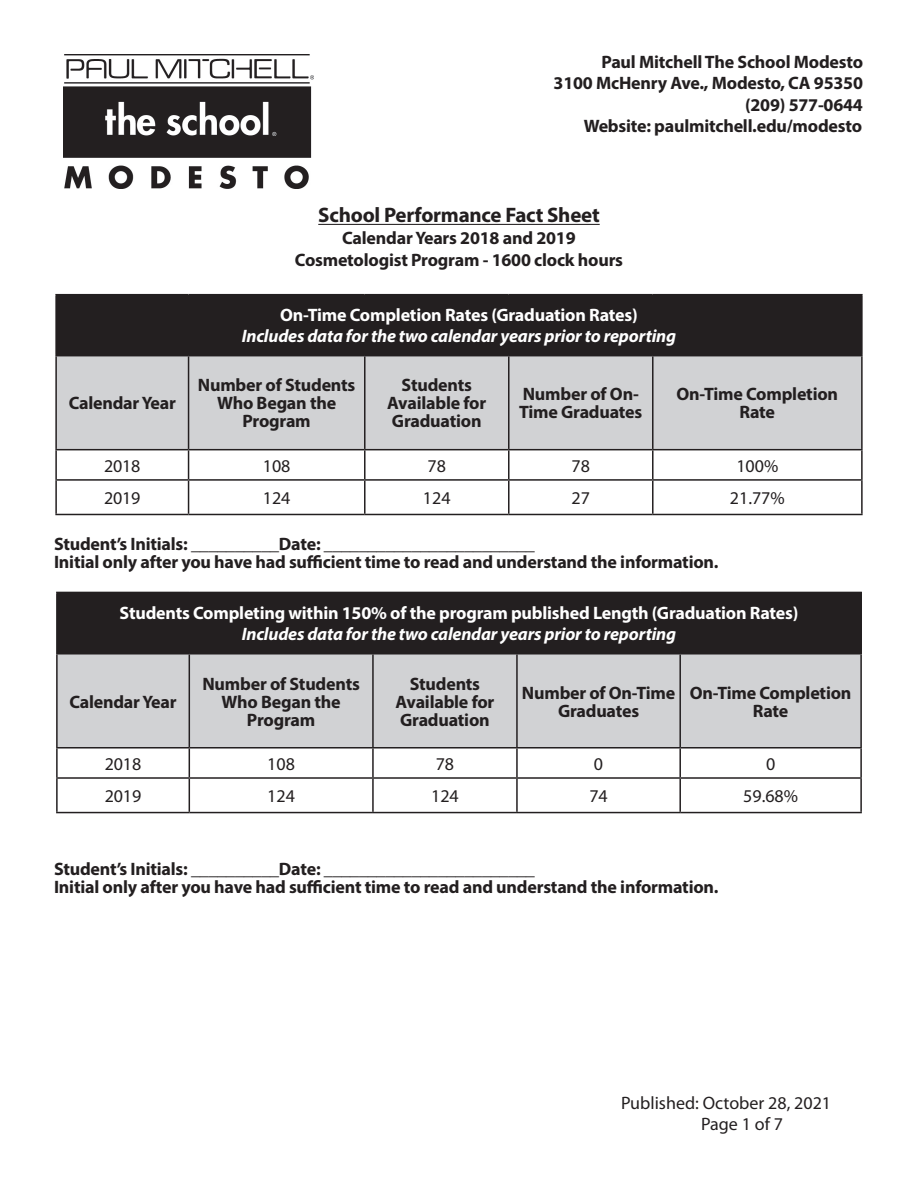
<style>
.page{position:relative;width:918px;height:1188px;background:#fff}
.page>*{position:absolute;margin:0;border:0;box-sizing:border-box;transform-origin:0 0}
.t1{font:700 21px "Myriad Pro";letter-spacing:-.01em;color:#231f20}
.t2{font:700 18px/18px "Myriad Pro";letter-spacing:-.01em;color:#231f20;text-align:center}
.t3{font:700 18px "Myriad Pro";letter-spacing:-.01em;color:#fff}
.t4{font:italic 700 18px "Myriad Pro";letter-spacing:-.01em;color:#fff}
.t5{font:18px/21.6px "Myriad Pro";color:#231f20}
</style>
<div class="page">
<hr style="left:318px;top:224px;width:282px;height:1px;background:#231f20">
<div style="left:56px;top:295px;width:806px;height:61px;background:#231f20"></div>
<div style="left:57px;top:356px;width:804px;height:93px;background:#d1d2d4"></div>
<hr style="left:55px;top:294px;width:134px;height:1px;background:#231f20">
<hr style="left:55px;top:295px;width:2px;height:60px;background:#231f20">
<hr style="left:189px;top:294px;width:176px;height:1px;background:#231f20">
<hr style="left:365px;top:294px;width:144px;height:1px;background:#231f20">
<hr style="left:509px;top:294px;width:144px;height:1px;background:#231f20">
<hr style="left:653px;top:294px;width:210px;height:1px;background:#231f20">
<hr style="left:861px;top:295px;width:2px;height:60px;background:#231f20">
<hr style="left:55px;top:355px;width:134px;height:1px;background:#231f20">
<hr style="left:55px;top:356px;width:2px;height:93px;background:#231f20">
<hr style="left:188px;top:356px;width:1px;height:93px;background:#231f20">
<hr style="left:364px;top:356px;width:2px;height:93px;background:#231f20">
<hr style="left:508px;top:356px;width:2px;height:93px;background:#231f20">
<hr style="left:653px;top:355px;width:210px;height:1px;background:#231f20">
<hr style="left:652px;top:356px;width:2px;height:93px;background:#231f20">
<hr style="left:861px;top:356px;width:2px;height:93px;background:#231f20">
<hr style="left:55px;top:449px;width:134px;height:1px;background:#231f20">
<hr style="left:55px;top:450px;width:2px;height:29px;background:#231f20">
<hr style="left:189px;top:449px;width:176px;height:1px;background:#231f20">
<svg style="left:188px;top:450px;width:1px;height:29px"></svg>
<hr style="left:365px;top:449px;width:144px;height:1px;background:#231f20">
<hr style="left:364px;top:450px;width:2px;height:29px;background:#231f20">
<hr style="left:509px;top:449px;width:144px;height:1px;background:#231f20">
<hr style="left:508px;top:450px;width:2px;height:29px;background:#231f20">
<hr style="left:653px;top:449px;width:210px;height:1px;background:#231f20">
<hr style="left:652px;top:450px;width:2px;height:29px;background:#231f20">
<hr style="left:861px;top:450px;width:2px;height:29px;background:#231f20">
<hr style="left:55px;top:479px;width:134px;height:2px;background:#231f20">
<hr style="left:55px;top:481px;width:2px;height:33px;background:#231f20">
<hr style="left:189px;top:479px;width:176px;height:2px;background:#231f20">
<hr style="left:188px;top:481px;width:1px;height:33px;background:#231f20">
<hr style="left:365px;top:479px;width:144px;height:2px;background:#231f20">
<hr style="left:364px;top:481px;width:2px;height:33px;background:#231f20">
<hr style="left:509px;top:479px;width:144px;height:2px;background:#231f20">
<hr style="left:508px;top:481px;width:2px;height:33px;background:#231f20">
<hr style="left:653px;top:479px;width:210px;height:2px;background:#231f20">
<hr style="left:652px;top:481px;width:2px;height:33px;background:#231f20">
<hr style="left:861px;top:481px;width:2px;height:33px;background:#231f20">
<hr style="left:55px;top:514px;width:134px;height:1px;background:#231f20">
<hr style="left:189px;top:514px;width:176px;height:1px;background:#231f20">
<hr style="left:365px;top:514px;width:144px;height:1px;background:#231f20">
<hr style="left:509px;top:514px;width:144px;height:1px;background:#231f20">
<hr style="left:653px;top:514px;width:210px;height:1px;background:#231f20">
<div style="left:57px;top:592px;width:804px;height:62px;background:#231f20"></div>
<div style="left:58px;top:655px;width:802px;height:92px;background:#d1d2d4"></div>
<hr style="left:56px;top:592px;width:133px;height:1px;background:#231f20">
<hr style="left:56px;top:593px;width:2px;height:60px;background:#231f20">
<hr style="left:680px;top:592px;width:182px;height:1px;background:#231f20">
<hr style="left:860px;top:593px;width:2px;height:60px;background:#231f20">
<hr style="left:56px;top:653px;width:133px;height:2px;background:#231f20">
<hr style="left:56px;top:655px;width:2px;height:92px;background:#231f20">
<hr style="left:189px;top:653px;width:184px;height:2px;background:#231f20">
<hr style="left:189px;top:655px;width:1px;height:92px;background:#231f20">
<hr style="left:373px;top:653px;width:144px;height:2px;background:#231f20">
<hr style="left:372px;top:655px;width:2px;height:92px;background:#231f20">
<hr style="left:517px;top:653px;width:163px;height:2px;background:#231f20">
<hr style="left:516px;top:655px;width:2px;height:92px;background:#231f20">
<hr style="left:680px;top:653px;width:182px;height:2px;background:#231f20">
<hr style="left:679px;top:655px;width:2px;height:92px;background:#231f20">
<hr style="left:860px;top:655px;width:2px;height:92px;background:#231f20">
<hr style="left:56px;top:747px;width:133px;height:2px;background:#231f20">
<hr style="left:56px;top:749px;width:2px;height:28px;background:#231f20">
<hr style="left:189px;top:747px;width:184px;height:2px;background:#231f20">
<svg style="left:189px;top:749px;width:1px;height:28px"></svg>
<hr style="left:373px;top:747px;width:144px;height:2px;background:#231f20">
<hr style="left:372px;top:749px;width:2px;height:28px;background:#231f20">
<hr style="left:517px;top:747px;width:163px;height:2px;background:#231f20">
<hr style="left:516px;top:749px;width:2px;height:28px;background:#231f20">
<hr style="left:680px;top:747px;width:182px;height:2px;background:#231f20">
<hr style="left:679px;top:749px;width:2px;height:28px;background:#231f20">
<hr style="left:860px;top:749px;width:2px;height:28px;background:#231f20">
<hr style="left:56px;top:777px;width:133px;height:2px;background:#231f20">
<hr style="left:56px;top:779px;width:2px;height:33px;background:#231f20">
<hr style="left:189px;top:777px;width:184px;height:2px;background:#231f20">
<hr style="left:189px;top:779px;width:1px;height:33px;background:#231f20">
<hr style="left:373px;top:777px;width:144px;height:2px;background:#231f20">
<hr style="left:372px;top:779px;width:2px;height:33px;background:#231f20">
<hr style="left:517px;top:777px;width:163px;height:2px;background:#231f20">
<hr style="left:516px;top:779px;width:2px;height:33px;background:#231f20">
<hr style="left:680px;top:777px;width:182px;height:2px;background:#231f20">
<hr style="left:679px;top:779px;width:2px;height:33px;background:#231f20">
<hr style="left:860px;top:779px;width:2px;height:33px;background:#231f20">
<hr style="left:56px;top:812px;width:133px;height:1px;background:#231f20">
<hr style="left:189px;top:812px;width:184px;height:1px;background:#231f20">
<hr style="left:373px;top:812px;width:144px;height:1px;background:#231f20">
<hr style="left:517px;top:812px;width:163px;height:1px;background:#231f20">
<hr style="left:680px;top:812px;width:182px;height:1px;background:#231f20">
<img style="left:63px;top:54px;width:251px;height:135px">
<p class="t2" style="left:554px;top:50px;width:311px;line-height:21.6px;text-align:right">Paul Mitchell The School Modesto<br>3100 McHenry Ave., Modesto, CA 95350 (209) 577-0644<br>Website: paulmitchell.edu/modesto</p>
<p class="t2" style="left:69px;top:394px;width:109px">Calendar Year</p>
<p class="t1" style="left:318px;top:202px;width:283px">School Performance Fact Sheet</p>
<p class="t2" style="left:295px;top:226px;width:330px;line-height:21.6px">Calendar Years 2018 and 2019<br>Cosmetologist Program - 1600 clock hours</p>
<p class="t3" style="left:280px;top:304px;width:359px">On-Time Completion Rates (Graduation Rates)</p>
<p class="t4" style="left:242px;top:325px;width:436px">Includes data for the two calendar years prior to reporting</p>
<p class="t2" style="left:198px;top:376px;width:159px">Number of Students<br>Who Began the<br>Program</p>
<p class="t2" style="left:387px;top:376px;width:100px">Students<br>Available for<br>Graduation</p>
<p class="t2" style="left:519px;top:385px;width:125px;text-align:left">Number of On-<br>Time Graduates</p>
<p class="t2" style="left:677px;top:385px;width:163px">On-Time Completion<br>Rate</p>
<p class="t5" style="left:104px;top:454px;width:38px">2018</p>
<p class="t5" style="left:263px;top:454px;width:29px">108</p>
<p class="t5" style="left:428px;top:454px;width:20px">78</p>
<p class="t5" style="left:572px;top:454px;width:20px">78</p>
<p class="t5" style="left:736px;top:454px;width:43px">100%</p>
<p class="t5" style="left:104px;top:487px;width:38px">2019</p>
<p class="t5" style="left:263px;top:487px;width:29px">124</p>
<p class="t5" style="left:423px;top:487px;width:29px">124</p>
<p class="t5" style="left:572px;top:487px;width:20px">27</p>
<p class="t5" style="left:730px;top:487px;width:56px">21.77%</p>
<p class="t2" style="left:54px;top:534px;width:666px;text-align:left">Student’s Initials: __________Date: ________________________<br>Initial only after you have had sufficient time to read and understand the information.</p>
<p class="t3" style="left:120px;top:602px;width:680px">Students Completing within 150% of the program published Length (Graduation Rates)</p>
<p class="t4" style="left:242px;top:623px;width:436px">Includes data for the two calendar years prior to reporting</p>
<p class="t2" style="left:70px;top:692px;width:109px">Calendar Year</p>
<p class="t2" style="left:202px;top:674px;width:159px">Number of Students<br>Who Began the<br>Program</p>
<p class="t2" style="left:395px;top:674px;width:101px">Students<br>Available for<br>Graduation</p>
<p class="t2" style="left:522px;top:683px;width:155px">Number of On-Time<br>Graduates</p>
<p class="t2" style="left:690px;top:683px;width:163px">On-Time Completion<br>Rate</p>
<p class="t5" style="left:105px;top:753px;width:38px">2018</p>
<p class="t5" style="left:267px;top:753px;width:29px">108</p>
<p class="t5" style="left:436px;top:753px;width:20px">78</p>
<p class="t5" style="left:594px;top:753px;width:11px">0</p>
<p class="t5" style="left:766px;top:753px;width:11px">0</p>
<p class="t5" style="left:105px;top:785px;width:38px">2019</p>
<p class="t5" style="left:267px;top:785px;width:29px">124</p>
<p class="t5" style="left:431px;top:785px;width:29px">124</p>
<p class="t5" style="left:589px;top:785px;width:20px">74</p>
<p class="t5" style="left:743px;top:785px;width:56px">59.68%</p>
<p class="t2" style="left:54px;top:859px;width:666px;text-align:left">Student’s Initials: __________Date: ________________________<br>Initial only after you have had sufficient time to read and understand the information.</p>
<p class="t5" style="left:701px;top:1092px;width:132px;text-indent:-80px">Published: October 28, 2021<br>Page 1 of 7</p>
</div>
